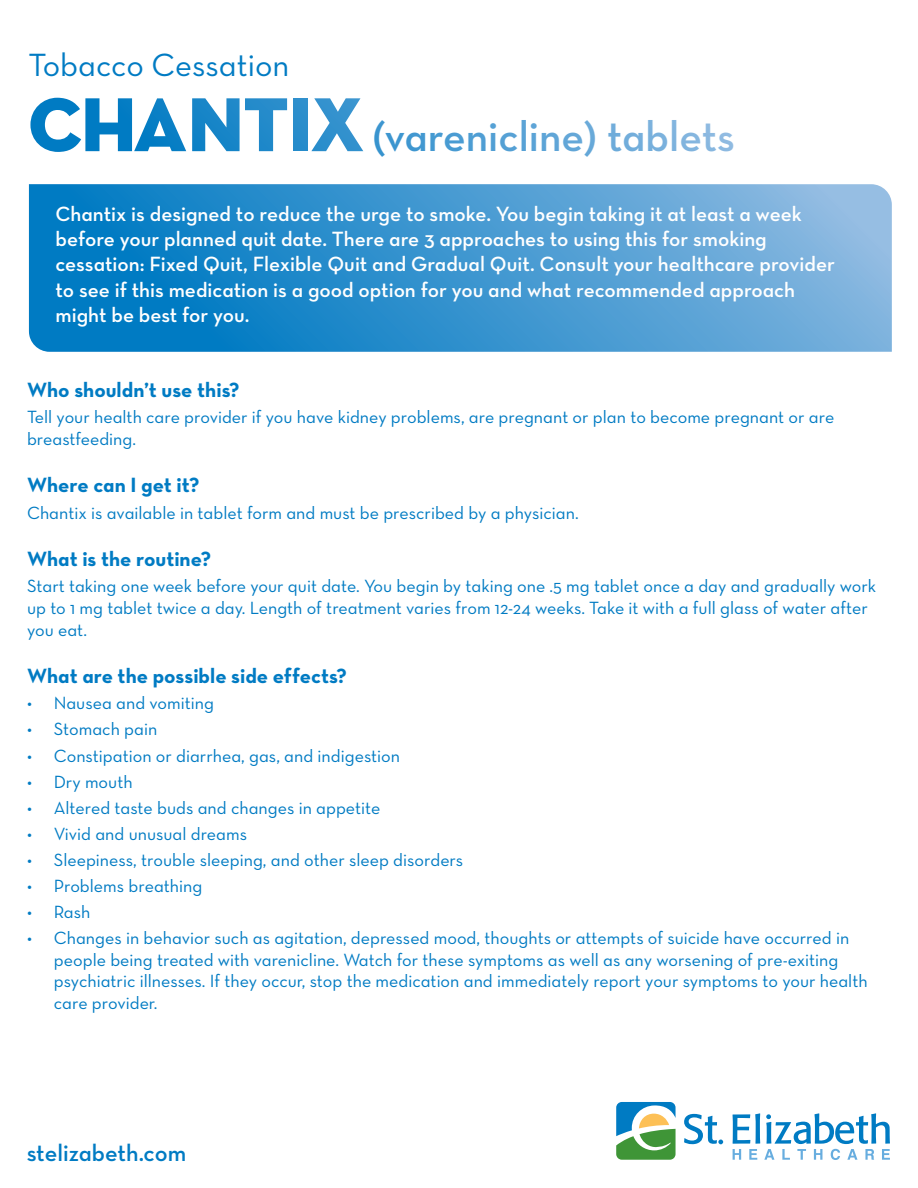
<style>
.page{position:relative;width:918px;height:1188px;background:#fff}
.page>*{position:absolute;margin:0;border:0;box-sizing:border-box;transform-origin:0 0}
.t1{font:32.7px "Neutraface Text Book Alt";color:#007bc3}
.t2{font:24px "Neutraface Text Demi Alt";color:#007bc3}
.t3{font:21px/25.2px "Neutraface Text Demi Alt";color:#fff}
.t4{font:21px "Neutraface Text Bold Alt";color:#007bc3}
.t5{font:18px/21.6px "Neutraface Text Book Alt";color:#007bc3}
</style>
<div class="page">
<svg style="left:30px;top:97px;width:704px;height:60px"></svg>
<svg style="left:29px;top:184px;width:863px;height:168px;background:#3e96d0"></svg>
<svg style="left:733px;top:1113px;width:157px;height:47px"></svg>
<svg style="left:684px;top:1114px;width:39px;height:30px"></svg>
<svg style="left:616px;top:1102px;width:60px;height:58px"></svg>
<h1 class="t1" style="left:29px;top:45px;width:262px">Tobacco Cessation</h1>
<p class="t3" style="left:56px;top:201px;width:781px">Chantix is designed to reduce the urge to smoke. You begin taking it at least a week before your planned quit date. There are 3 approaches to using this for smoking cessation: Fixed Quit, Flexible Quit and Gradual Quit. Consult your healthcare provider to see if this medication is a good option for you and what recommended approach might be best for you.</p>
<p class="t4" style="left:27px;top:376px;width:214px">Who shouldn’t use this?</p>
<p class="t5" style="left:27px;top:406px;width:809px">Tell your health care provider if you have kidney problems, are pregnant or plan to become pregnant or are breastfeeding.</p>
<p class="t4" style="left:27px;top:472px;width:174px">Where can I get it?</p>
<p class="t5" style="left:27px;top:501px;width:553px">Chantix is available in tablet form and must be prescribed by a physician.</p>
<p class="t4" style="left:27px;top:546px;width:186px">What is the routine?</p>
<p class="t5" style="left:27px;top:575px;width:851px">Start taking one week before your quit date. You begin by taking one .5 mg tablet once a day and gradually work up to 1 mg tablet twice a day. Length of treatment varies from 12-24 weeks. Take it with a full glass of water after you eat.</p>
<p class="t4" style="left:27px;top:663px;width:322px">What are the possible side effects?</p>
<p class="t5" style="left:27px;top:692px;width:189px">• Nausea and vomiting</p>
<p class="t5" style="left:27px;top:718px;width:132px">• Stomach pain</p>
<p class="t5" style="left:27px;top:744px;width:375px">• Constipation or diarrhea, gas, and indigestion</p>
<p class="t5" style="left:27px;top:770px;width:107px">• Dry mouth</p>
<p class="t5" style="left:27px;top:797px;width:355px">• Altered taste buds and changes in appetite</p>
<p class="t5" style="left:27px;top:823px;width:222px">• Vivid and unusual dreams</p>
<p class="t5" style="left:27px;top:849px;width:438px">• Sleepiness, trouble sleeping, and other sleep disorders</p>
<p class="t5" style="left:27px;top:875px;width:177px">• Problems breathing</p>
<p class="t5" style="left:27px;top:901px;width:65px">• Rash</p>
<p class="t5" style="left:54px;top:927px;width:815px;text-indent:-27px">• Changes in behavior such as agitation, depressed mood, thoughts or attempts of suicide have occurred in people being treated with varenicline. Watch for these symptoms as well as any worsening of pre-exiting psychiatric illnesses. If they occur, stop the medication and immediately report your symptoms to your health care provider.</p>
<h2 class="t2" style="left:27px;top:1137px;width:161px">stelizabeth.com</h2>
</div>
